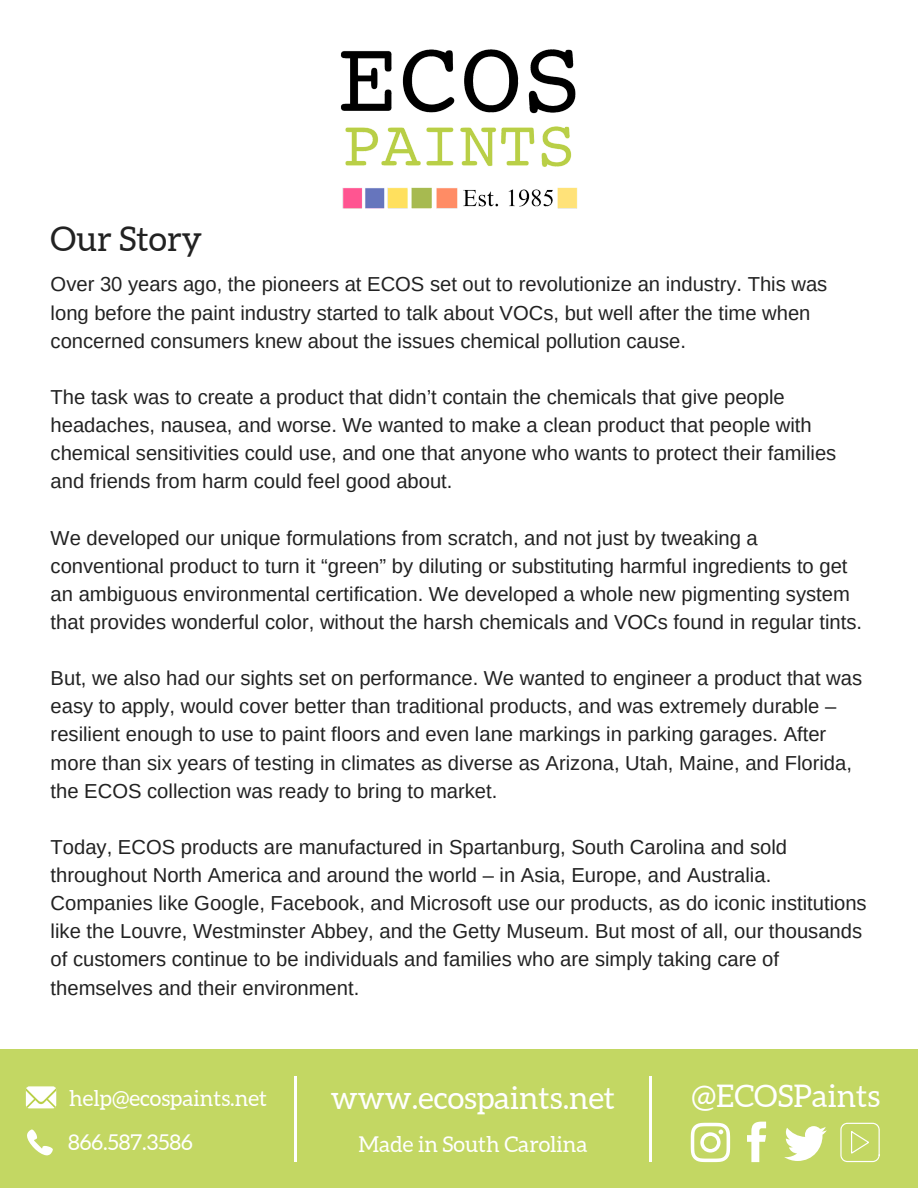
<style>
.page{position:relative;width:918px;height:1188px;background:#fff}
.page>*{position:absolute;margin:0;border:0;box-sizing:border-box;transform-origin:0 0}
.t1{font:34.2px "Aleo";color:#222}
.t2{font:31.2px "Aleo";color:#fff}
.t3{font:21.75px "Aleo";color:#fff}
.t4{font:20.25px/28.2px "Arimo";color:#222}
</style>
<div class="page">
<img style="left:340px;top:49px;width:238px;height:160px">
<div style="left:0;top:1050px;width:918px;height:138px;background:#c3d763"></div>
<svg style="left:691px;top:1123px;width:39px;height:39px"></svg>
<svg style="left:747px;top:1122px;width:19px;height:40px"></svg>
<svg style="left:840px;top:1123px;width:40px;height:39px"></svg>
<svg style="left:784px;top:1126px;width:43px;height:35px"></svg>
<svg style="left:27px;top:1130px;width:26px;height:25px"></svg>
<svg style="left:26px;top:1086px;width:30px;height:22px"></svg>
<svg style="left:649px;top:1076px;width:2px;height:13px"></svg>
<svg style="left:649px;top:1149px;width:2px;height:13px"></svg>
<hr style="left:649px;top:1089px;width:2px;height:60px;background:#fff">
<svg style="left:295px;top:1076px;width:2px;height:13px"></svg>
<svg style="left:295px;top:1149px;width:2px;height:13px"></svg>
<hr style="left:295px;top:1089px;width:2px;height:60px;background:#fff">
<h1 class="t1" style="left:51px;top:219px;width:153px">Our Story</h1>
<p class="t4" style="left:51px;top:270px;width:778px">Over 30 years ago, the pioneers at ECOS set out to revolutionize an industry. This was long before the paint industry started to talk about VOCs, but well after the time when concerned consumers knew about the issues chemical pollution cause.</p>
<p class="t4" style="left:51px;top:383px;width:787px">The task was to create a product that didn’t contain the chemicals that give people headaches, nausea, and worse. We wanted to make a clean product that people with chemical sensitivities could use, and one that anyone who wants to protect their families and friends from harm could feel good about.</p>
<p class="t4" style="left:51px;top:523px;width:813px">We developed our unique formulations from scratch, and not just by tweaking a conventional product to turn it “green” by diluting or substituting harmful ingredients to get an ambiguous environmental certification. We developed a whole new pigmenting system that provides wonderful color, without the harsh chemicals and VOCs found in regular tints.</p>
<p class="t4" style="left:51px;top:664px;width:813px">But, we also had our sights set on performance. We wanted to engineer a product that was easy to apply, would cover better than traditional products, and was extremely durable – resilient enough to use to paint floors and even lane markings in parking garages. After more than six years of testing in climates as diverse as Arizona, Utah, Maine, and Florida, the ECOS collection was ready to bring to market.</p>
<p class="t4" style="left:51px;top:833px;width:818px">Today, ECOS products are manufactured in Spartanburg, South Carolina and sold throughout North America and around the world – in Asia, Europe, and Australia.<br>Companies like Google, Facebook, and Microsoft use our products, as do iconic institutions like the Louvre, Westminster Abbey, and the Getty Museum. But most of all, our thousands of customers continue to be individuals and families who are simply taking care of themselves and their environment.</p>
<p class="t3" style="left:69px;top:1086px;width:199px">help@ecospaints.net</p>
<p class="t3" style="left:68px;top:1130px;width:126px">866.587.3586</p>
<h2 class="t2" style="left:331px;top:1081px;width:286px">www.ecospaints.net</h2>
<p class="t3" style="left:358px;top:1132px;width:231px">Made in South Carolina</p>
<h2 class="t2" style="left:691px;top:1078px;width:190px">@ECOSPaints</h2>
</div>
